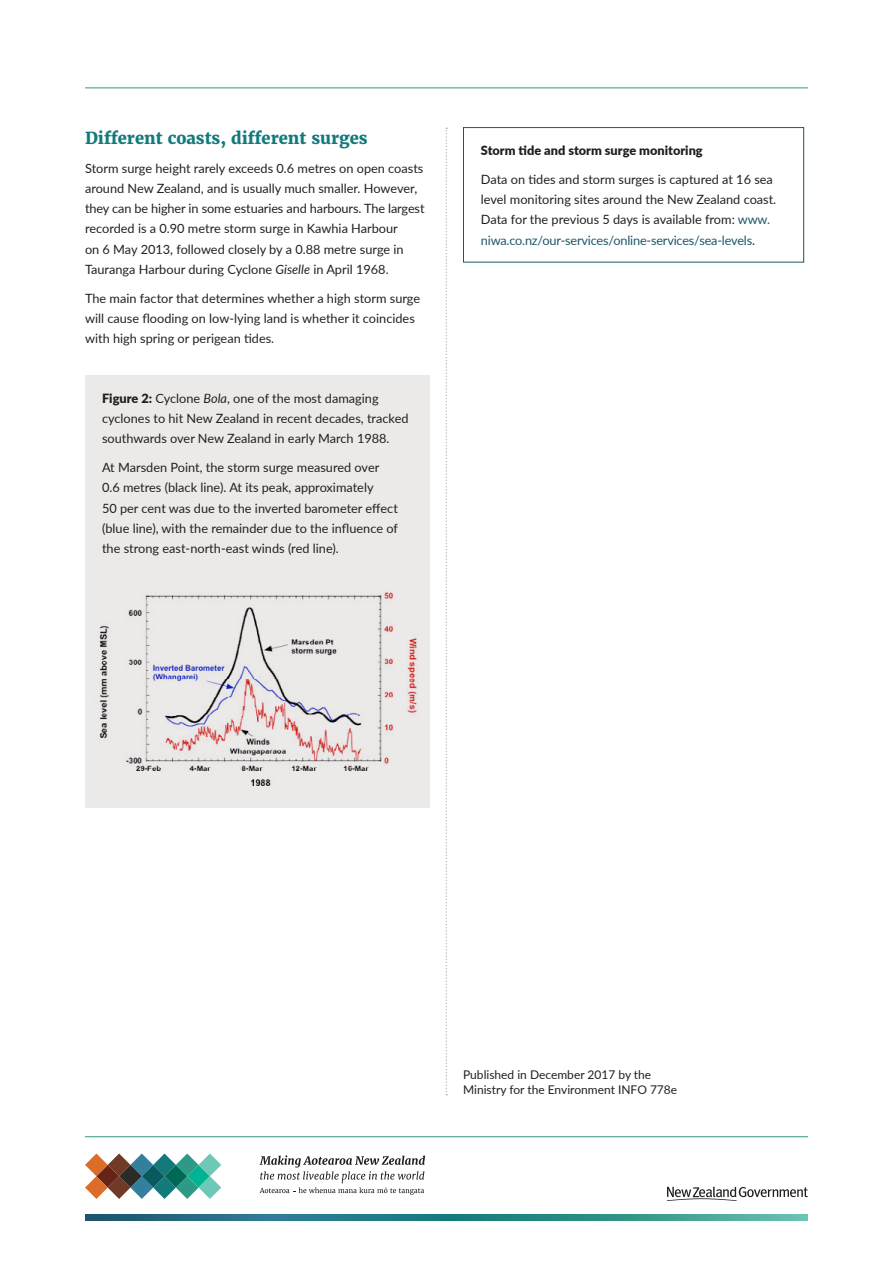
<style>
.page{position:relative;width:893px;height:1263px;background:#fff}
.page>*{position:absolute;margin:0;border:0;box-sizing:border-box;transform-origin:0 0}
.t1{font:800 16.5px "Merriweather";color:#137a7c}
.t2{font:12.75px/20.2px "Lato";color:#231f20}
.t3{font:900 12.75px "Lato";color:#231f20}
.t4{font:12px/15px "Lato";color:#231f20}
.s1{font-style:italic}
.s2{font-weight:900}
.s3{color:#1c556c}
</style>
<div class="page">
<svg style="left:445px;top:128px;width:2px;height:967px"></svg>
<svg style="left:85px;top:1214px;width:723px;height:6px;background:#2f8589"></svg>
<hr style="left:85px;top:87px;width:723px;height:1px;background:#329685">
<svg style="left:259px;top:1155px;width:166px;height:40px"></svg>
<svg style="left:85px;top:1153px;width:136px;height:46px"></svg>
<svg style="left:667px;top:1187px;width:141px;height:14px"></svg>
<hr style="left:85px;top:1136px;width:723px;height:1px;background:#329685">
<div style="left:463px;top:127px;width:341px;height:135px;border:1px solid #1c556c"></div>
<div style="left:85px;top:376px;width:344px;height:432px;background:#ece9e9"></div>
<img style="left:99px;top:592px;width:319px;height:193px">
<p class="t1" style="left:85px;top:127px;width:284px">Different coasts, different surges</p>
<p class="t2" style="left:85px;top:157px;width:341px">Storm surge height rarely exceeds 0.6 metres on open coasts around New Zealand, and is usually much smaller. However, they can be higher in some estuaries and harbours. The largest recorded is a 0.90 metre storm surge in Kawhia Harbour<br>on 6 May 2013, followed closely by a 0.88 metre surge in Tauranga Harbour during Cyclone <span class="s1">Giselle</span> in April 1968.</p>
<p class="t2" style="left:85px;top:287px;width:337px">The main factor that determines whether a high storm surge will cause flooding on low-lying land is whether it coincides with high spring or perigean tides.</p>
<p class="t2" style="left:102px;top:388px;width:308px"><span class="s2">Figure 2:</span> Cyclone <span class="s1">Bola</span>, one of the most damaging cyclones to hit New Zealand in recent decades, tracked southwards over New Zealand in early March 1988.</p>
<p class="t2" style="left:102px;top:457px;width:297px">At Marsden Point, the storm surge measured over 0.6 metres (black line). At its peak, approximately<br>50 per cent was due to the inverted barometer effect (blue line), with the remainder due to the influence of the strong east-north-east winds (red line).</p>
<p class="t3" style="left:481px;top:141px;width:223px">Storm tide and storm surge monitoring</p>
<p class="t2" style="left:481px;top:169px;width:297px">Data on tides and storm surges is captured at 16 sea level monitoring sites around the New Zealand coast.<br>Data for the previous 5 days is available from: <span class="s3">www. niwa.co.nz/our-services/online-services/sea-levels</span>.</p>
<p class="t4" style="left:463px;top:1066px;width:216px">Published in December 2017 by the<br>Ministry for the Environment INFO 778e</p>
</div>
